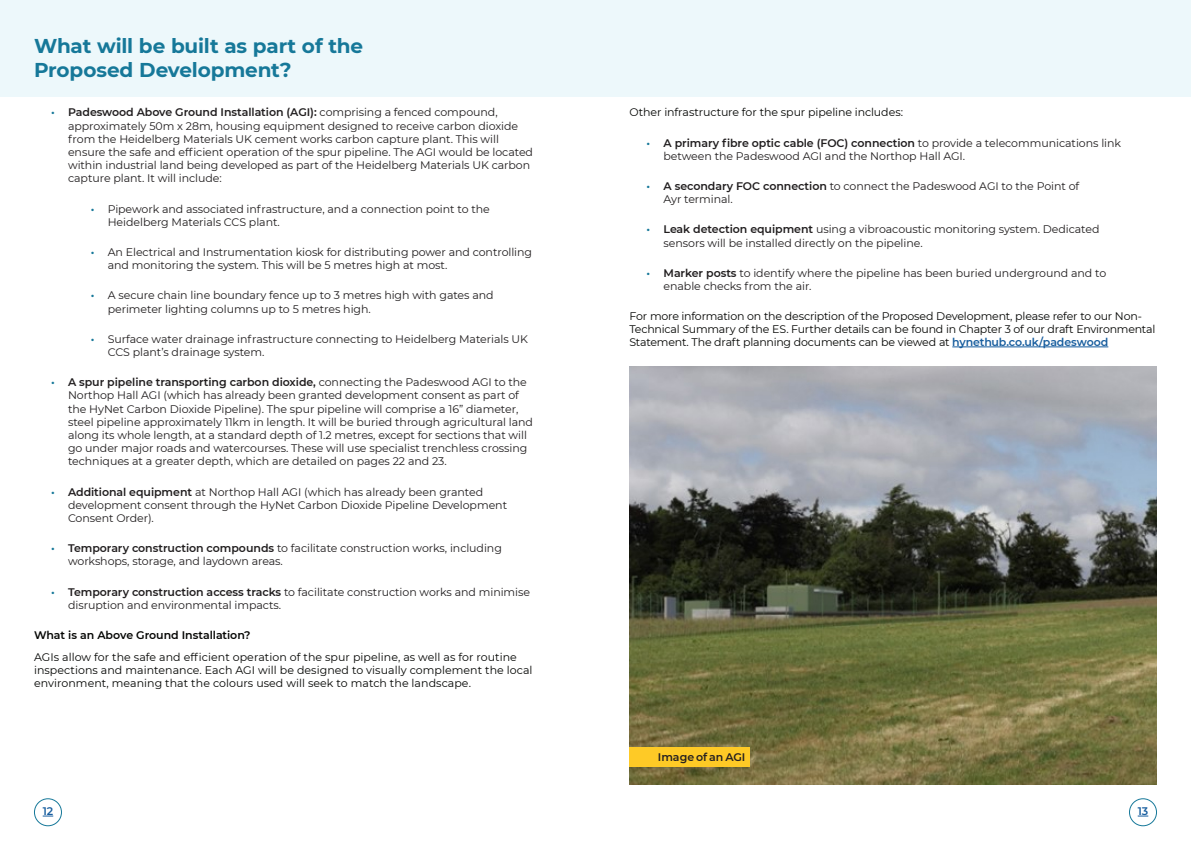
<style>
.page{position:relative;width:1191px;height:842px;background:#fff}
.page>*{position:absolute;margin:0;border:0;box-sizing:border-box;transform-origin:0 0}
.t1{font:700 20px/24px "Montserrat";letter-spacing:-.01em;color:#167899}
.t2{font:11px/13.2px "Montserrat";letter-spacing:-.005em;color:#201d1e}
.Body_Text_-_Regular__Justify{font:11px/13.2px "Montserrat";letter-spacing:-.005em;color:#040503}
.Body_Text_-_Regular__Justify-2{font:600 11px "Montserrat";letter-spacing:-.005em;color:#040503}
.t3{font:600 11px "Montserrat";color:#231f20}
.t4{font:600 11px "Montserrat";color:#175d9e}
.s1{font-weight:600;color:#167899}
.s2{font-weight:600}
.s3{font-weight:600;color:#175d9e}
</style>
<div class="page">
<div style="left:34px;top:798px;width:28px;height:28px;border:1px solid #167899;border-radius:50%"></div>
<div style="left:1129px;top:798px;width:28px;height:28px;border:1px solid #167899;border-radius:50%"></div>
<div style="left:0;top:0;width:1191px;height:96px;background:#edf8fb"></div>
<img style="left:629px;top:366px;width:527px;height:418px">
<div style="left:629px;top:748px;width:120px;height:19px;background:#feca26"></div>
<hr style="left:952px;top:347px;width:156px;height:1px;background:#175d9e">
<p class="t1" style="left:34px;top:33px;width:331px">What will be built as part of the<br>Proposed Development?</p>
<p class="t2" style="left:68px;top:105px;width:466px;text-indent:-17px"><span class="s1">•</span> <span class="s2">Padeswood Above Ground Installation (AGI):</span> comprising a fenced compound, approximately 50m x 28m, housing equipment designed to receive carbon dioxide from the Heidelberg Materials UK cement works carbon capture plant. This will ensure the safe and efficient operation of the spur pipeline. The AGI would be located within industrial land being developed as part of the Heidelberg Materials UK carbon capture plant. It will include:</p>
<p class="t2" style="left:108px;top:202px;width:383px;text-indent:-17px"><span class="s1">•</span> Pipework and associated infrastructure, and a connection point to the<br>Heidelberg Materials CCS plant.</p>
<p class="t2" style="left:108px;top:245px;width:426px;text-indent:-17px"><span class="s1">•</span> An Electrical and Instrumentation kiosk for distributing power and controlling and monitoring the system. This will be 5 metres high at most.</p>
<p class="t2" style="left:108px;top:288px;width:387px;text-indent:-17px"><span class="s1">•</span> A secure chain line boundary fence up to 3 metres high with gates and perimeter lighting columns up to 5 metres high.</p>
<p class="t2" style="left:108px;top:332px;width:422px;text-indent:-17px"><span class="s1">•</span> Surface water drainage infrastructure connecting to Heidelberg Materials UK<br>CCS plant’s drainage system.</p>
<p class="t2" style="left:68px;top:375px;width:466px;text-indent:-17px"><span class="s1">•</span> <span class="s2">A spur pipeline transporting carbon dioxide,</span> connecting the Padeswood AGI to the Northop Hall AGI (which has already been granted development consent as part of the HyNet Carbon Dioxide Pipeline). The spur pipeline will comprise a 16” diameter, steel pipeline approximately 11km in length. It will be buried through agricultural land along its whole length, at a standard depth of 1.2 metres, except for sections that will go under major roads and watercourses. These will use specialist trenchless crossing techniques at a greater depth, which are detailed on pages 22 and 23.</p>
<p class="t2" style="left:68px;top:485px;width:440px;text-indent:-17px"><span class="s1">•</span> <span class="s2">Additional equipment</span> at Northop Hall AGI (which has already been granted development consent through the HyNet Carbon Dioxide Pipeline Development<br>Consent Order).</p>
<p class="t2" style="left:68px;top:541px;width:435px;text-indent:-17px"><span class="s1">•</span> <span class="s2">Temporary construction compounds</span> to facilitate construction works, including workshops, storage, and laydown areas.</p>
<p class="t2" style="left:68px;top:585px;width:463px;text-indent:-17px"><span class="s1">•</span> <span class="s2">Temporary construction access tracks</span> to facilitate construction works and minimise disruption and environmental impacts.</p>
<p class="Body_Text_-_Regular__Justify-2" style="left:34px;top:627px;width:218px">What is an Above Ground Installation?</p>
<p class="Body_Text_-_Regular__Justify" style="left:34px;top:650px;width:500px">AGIs allow for the safe and efficient operation of the spur pipeline, as well as for routine inspections and maintenance. Each AGI will be designed to visually complement the local environment, meaning that the colours used will seek to match the landscape.</p>
<p class="Body_Text_-_Regular__Justify" style="left:629px;top:105px;width:275px">Other infrastructure for the spur pipeline includes:</p>
<p class="t2" style="left:663px;top:136px;width:459px;text-indent:-17px"><span class="s1">•</span> <span class="s2">A primary fibre optic cable (FOC) connection</span> to provide a telecommunications link between the Padeswood AGI and the Northop Hall AGI.</p>
<p class="t2" style="left:663px;top:179px;width:417px;text-indent:-17px"><span class="s1">•</span> <span class="s2">A secondary FOC connection</span> to connect the Padeswood AGI to the Point of<br>Ayr terminal.</p>
<p class="t2" style="left:663px;top:222px;width:437px;text-indent:-17px"><span class="s1">•</span> <span class="s2">Leak detection equipment</span> using a vibroacoustic monitoring system. Dedicated sensors will be installed directly on the pipeline.</p>
<p class="t2" style="left:663px;top:266px;width:444px;text-indent:-17px"><span class="s1">•</span> <span class="s2">Marker posts</span> to identify where the pipeline has been buried underground and to enable checks from the air.</p>
<p class="Body_Text_-_Regular__Justify" style="left:629px;top:309px;width:527px">For more information on the description of the Proposed Development, please refer to our Non-<br>Technical Summary of the ES. Further details can be found in Chapter 3 of our draft Environmental<br>Statement. The draft planning documents can be viewed at <span class="s3">hynethub.co.uk/padeswood</span></p>
<p class="t3" style="left:658px;top:749px;width:89px">Image of an AGI</p>
<p class="t4" style="left:43px;top:803px;width:12px">12</p>
<p class="t4" style="left:1137px;top:803px;width:12px">13</p>
</div>
